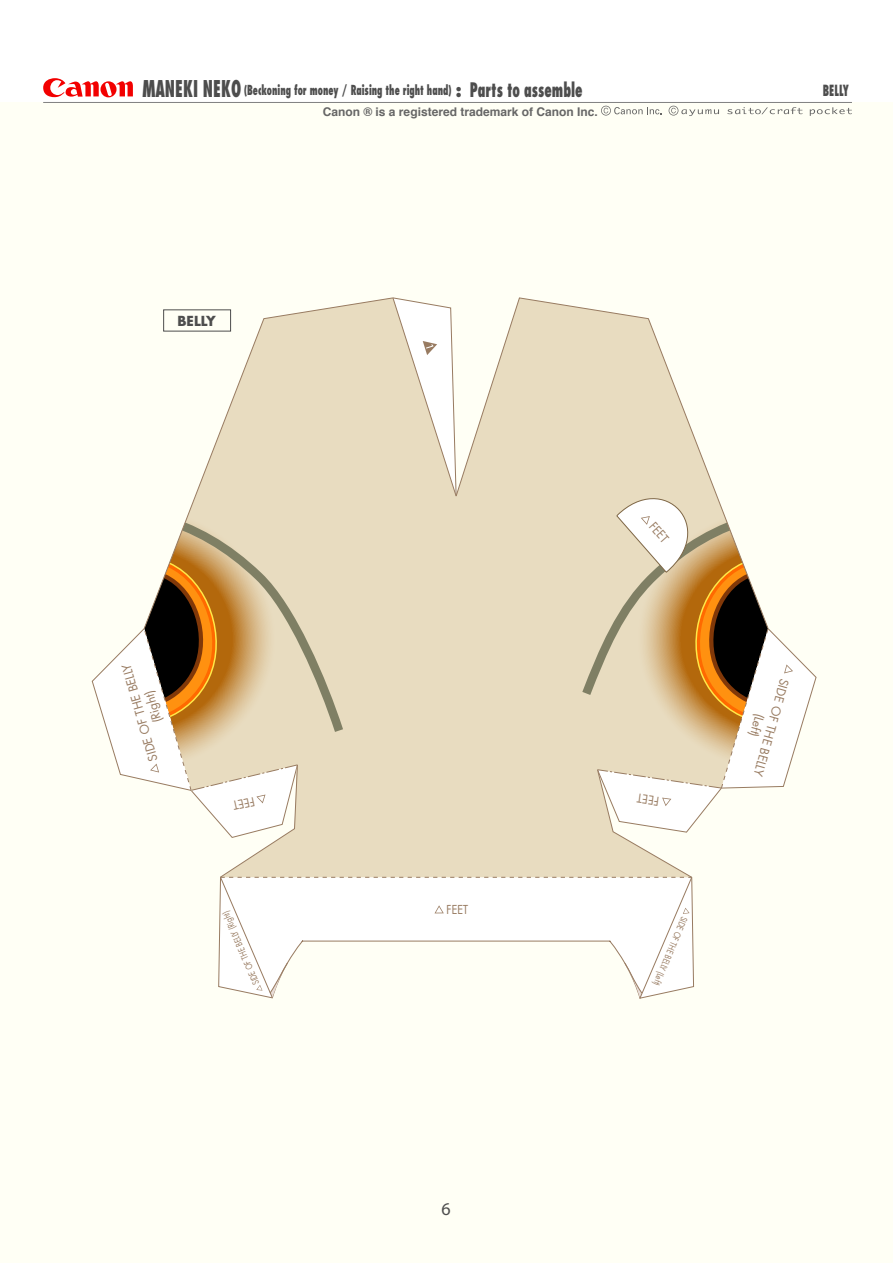
<style>
.page{position:relative;width:893px;height:1263px;background:#fff}
.page>*{position:absolute;margin:0;border:0;box-sizing:border-box;transform-origin:0 0}
.t1{font:18px "Myriad";color:#4d4d4d}
.t2{font:800 condensed 15px "Futura";color:#4d4d4d;scale:.7 1}
.t3{font:800 condensed 13.5px "Futura";color:#4d4d4d;scale:.7 1}
.t4{font:700 13.5px "Futura";color:#4d4d4d}
.t5{font:12px/14.2px "Futura";color:#987b61;text-align:center}
.t6{font:700 12px "Helvetica";color:#666}
.t7{font:12px "Futura";color:#987b61;scale:.9 1}
.t8{font:8.7px "Futura";color:#987b61;scale:.8 1}
.s1{font-size:22.5px}
.s2{font-size:19.5px}
</style>
<div class="page">
<div style="left:0;top:102px;width:893px;height:1161px;background:#fffff5"></div>
<hr style="left:43px;top:102px;width:809px;height:1px;background:#808080">
<svg style="left:43px;top:78px;width:90px;height:19px"></svg>
<svg style="left:727px;top:107px;width:75px;height:7px"></svg>
<svg style="left:810px;top:107px;width:42px;height:9px"></svg>
<svg style="left:669px;top:106px;width:50px;height:10px"></svg>
<svg style="left:601px;top:106px;width:61px;height:10px"></svg>
<svg style="left:91px;top:297px;width:726px;height:701px"></svg>
<p class="t3" style="left:142px;top:82px;width:630px"><span class="s1">MANEKI NEKO</span> (Beckoning for money / Raising the right hand) <span class="s2">: Parts to assemble</span></p>
<p class="t6" style="left:323px;top:104px;width:276px">Canon ® is a registered trademark of Canon Inc.</p>
<p class="t2" style="left:823px;top:81px;width:39px">BELLY</p>
<p class="t4" style="left:177px;top:312px;width:40px">BELLY</p>
<p class="t5" style="left:147px;top:763px;width:102px;rotate:-106deg">S DI E OF THE BEL YL (R gi ht)</p>
<p class="t7" style="left:658px;top:519px;width:26px;rotate:49deg">FEET</p>
<p class="t7" style="left:256px;top:808px;width:26px;rotate:167deg">EEF T</p>
<p class="t7" style="left:658px;top:809px;width:26px;rotate:-172deg">TEEF</p>
<p class="t8" style="left:252px;top:986px;width:100px;rotate:-114deg">S DI E OF THE BEL YL R( gi ht)</p>
<p class="t7" style="left:446px;top:902px;width:26px;rotate:-1deg">FEET</p>
<p class="t8" style="left:690px;top:919px;width:94px;rotate:113deg">S DI E OF THE BEL YL (Left)</p>
<p class="t5" style="left:792px;top:681px;width:102px;rotate:106deg">S DI E OF THE BEL YL (Left)</p>
<p class="t1" style="left:441px;top:1200px;width:11px">6</p>
</div>
